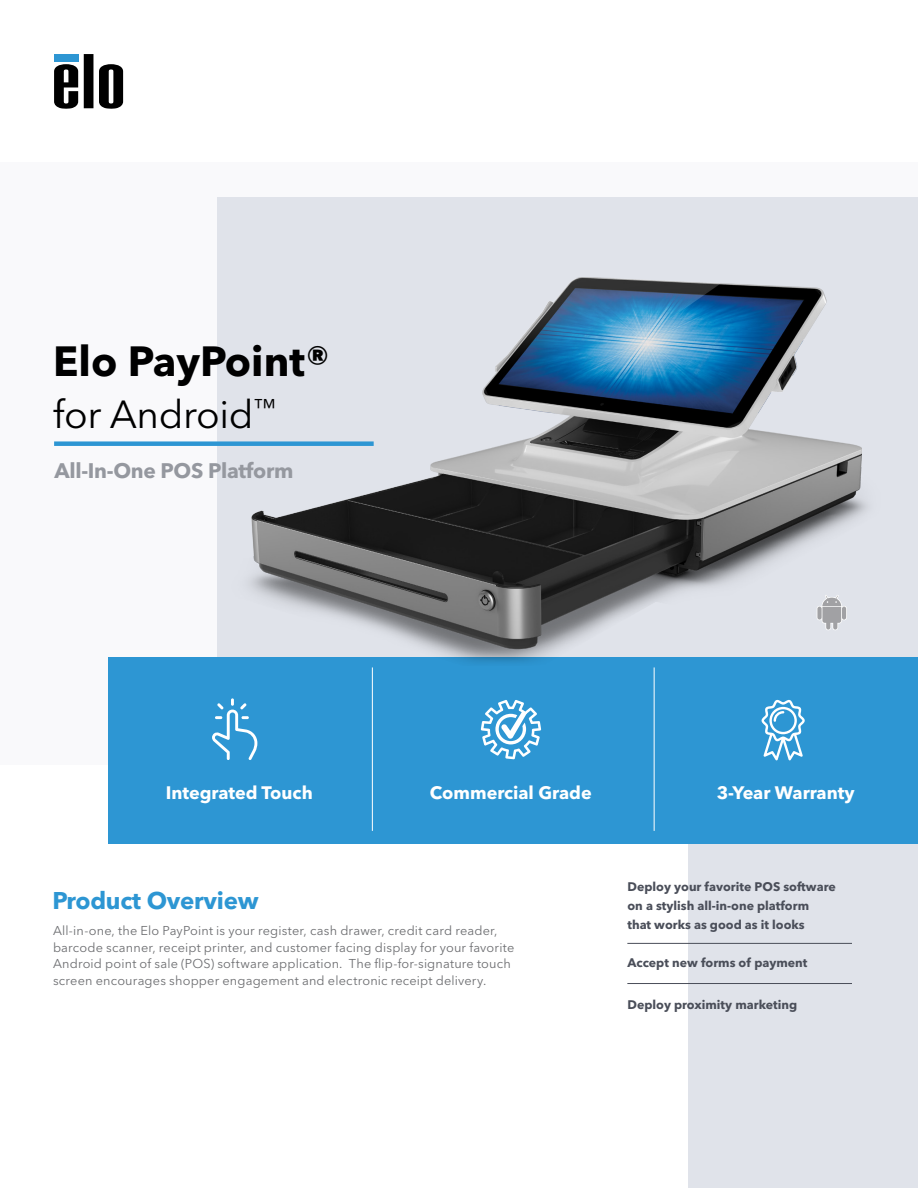
<style>
.page{position:relative;width:918px;height:1188px;background:#fff}
.page>*{position:absolute;margin:0;border:0;box-sizing:border-box;transform-origin:0 0}
.t1{font:700 41.85px "Avenir Next LT Pro";color:#000}
.t2{font:38.85px "Avenir Next LT Pro";letter-spacing:-.01em;color:#000}
.t3{font:700 24px "Avenir Next LT Pro";letter-spacing:-.01em;color:#2d96d3}
.t4{font:700 20.85px "Avenir Next LT Pro";letter-spacing:-.015em;color:#95989f}
.t5{font:700 18px "Avenir Next LT Pro";color:#fff}
.t6{font:12.75px/16.5px "Avenir Next LT Pro";letter-spacing:.01em;color:#6d6e71}
.t7{font:700 12.3px/19px "Avenir Next LT Pro";color:#4a4e59}
</style>
<div class="page">
<div style="left:0;top:162px;width:918px;height:603px;background:#f9f9fb"></div>
<svg style="left:84px;top:54px;width:9px;height:54px"></svg>
<svg style="left:54px;top:64px;width:24px;height:45px"></svg>
<svg style="left:99px;top:64px;width:24px;height:45px"></svg>
<div style="left:54px;top:54px;width:24px;height:7px;background:#2d96d3"></div>
<div style="left:217px;top:197px;width:701px;height:469px;background:#e0e3ea"></div>
<div style="left:688px;top:842px;width:230px;height:346px;background:#e0e3ea"></div>
<div style="left:108px;top:657px;width:810px;height:186px;background:#2d96d3"></div>
<div style="left:54px;top:441px;width:320px;height:5px;background:#2d96d3"></div>
<img style="left:209px;top:277px;width:659px;height:398px">
<hr style="left:372px;top:667px;width:1px;height:164px;background:#fff">
<hr style="left:654px;top:667px;width:1px;height:164px;background:#fff">
<hr style="left:627px;top:943px;width:225px;height:1px;background:#4a4e59">
<hr style="left:627px;top:983px;width:225px;height:1px;background:#4a4e59">
<svg style="left:212px;top:698px;width:45px;height:62px"></svg>
<svg style="left:481px;top:700px;width:60px;height:59px"></svg>
<svg style="left:762px;top:700px;width:43px;height:60px"></svg>
<div style="left:841px;top:606px;width:6px;height:14px;background:#ededed;border-radius:3px"></div>
<svg style="left:817px;top:595px;width:29px;height:35px"></svg>
<h1 class="t1" style="left:53px;top:336px;width:278px">Elo PayPoint®</h1>
<h2 class="t2" style="left:53px;top:392px;width:224px">for Android<sup>™</sup></h2>
<h3 class="t4" style="left:55px;top:458px;width:240px">All-In-One POS Platform</h3>
<h3 class="t5" style="left:166px;top:781px;width:149px">Integrated Touch</h3>
<h3 class="t5" style="left:430px;top:781px;width:163px">Commercial Grade</h3>
<h3 class="t5" style="left:717px;top:781px;width:139px">3-Year Warranty</h3>
<h3 class="t3" style="left:52px;top:886px;width:208px">Product Overview</h3>
<p class="t7" style="left:627px;top:877px;width:210px">Deploy your favorite POS software on a stylish all-in-one platform that works as good as it looks</p>
<p class="t7" style="left:627px;top:953px;width:182px">Accept new forms of payment</p>
<p class="t7" style="left:627px;top:995px;width:171px">Deploy proximity marketing</p>
<p class="t6" style="left:53px;top:922px;width:463px">All-in-one, the Elo PayPoint is your register, cash drawer, credit card reader, barcode scanner, receipt printer, and customer facing display for your favorite Android point of sale (POS) software application. The flip-for-signature touch screen encourages shopper engagement and electronic receipt delivery.</p>
</div>
